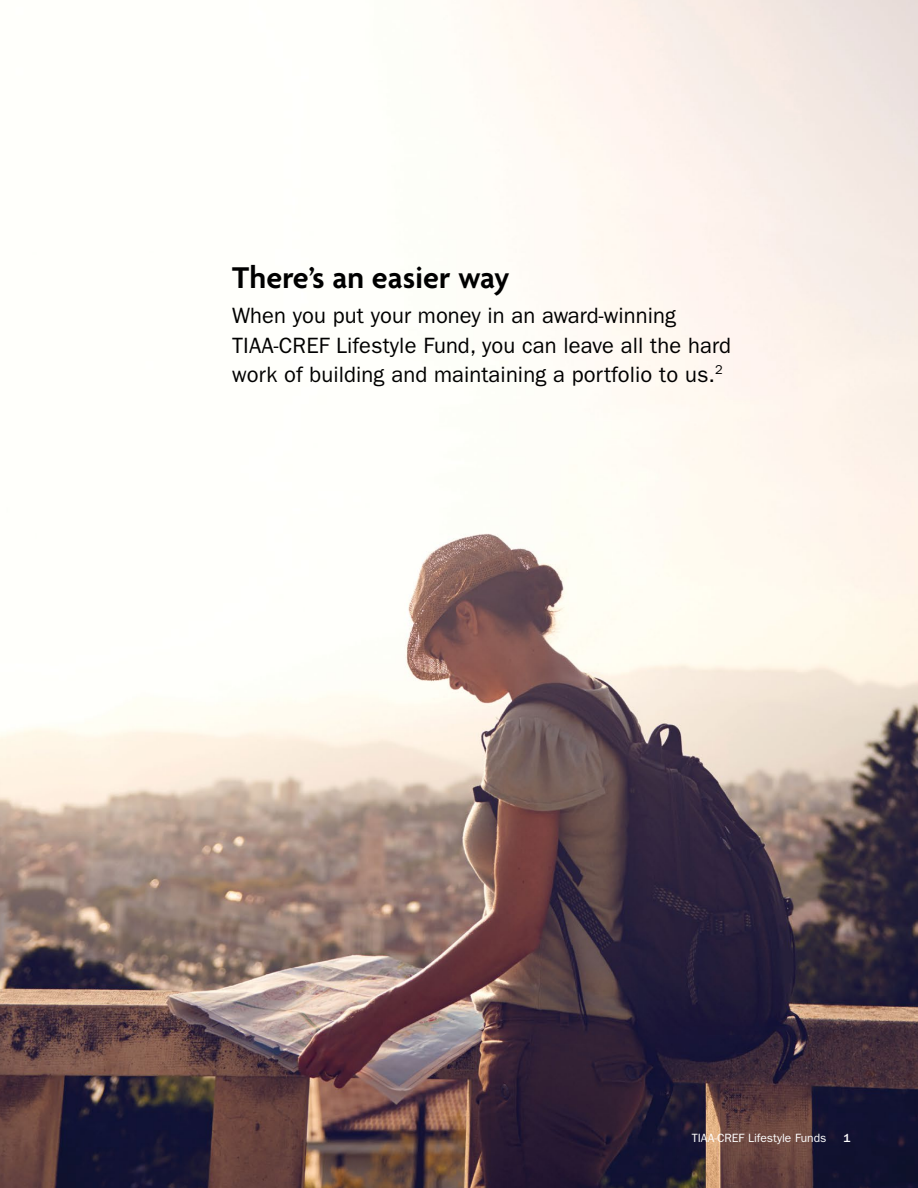
<style>
.page{position:relative;width:918px;height:1188px;background:#fff}
.page>*{position:absolute;margin:0;border:0;box-sizing:border-box;transform-origin:0 0}
.t1{font:600 32.4px "Agenda";letter-spacing:.005em;color:#000}
.t2{font:22.2px/29.1px "ITC Franklin Gothic Std";letter-spacing:.005em;color:#000}
.t3{font:12px "ITC Franklin Gothic Std";color:#fff}
.t4{font:500 12px "ITC Franklin Gothic Std";color:#fff}
</style>
<div class="page">
<img style="left:0;top:0;width:918px;height:1188px">
<h1 class="t1" style="left:232px;top:260px;width:279px">There’s an easier way</h1>
<p class="t2" style="left:232px;top:302px;width:500px">When you put your money in an award-winning<br>TIAA-CREF Lifestyle Fund, you can leave all the hard work of building and maintaining a portfolio to us.<sup>2</sup></p>
<p class="t3" style="left:692px;top:1131px;width:136px">TIAA-CREF Lifestyle Funds</p>
<p class="t4" style="left:843px;top:1131px;width:9px">1</p>
</div>
